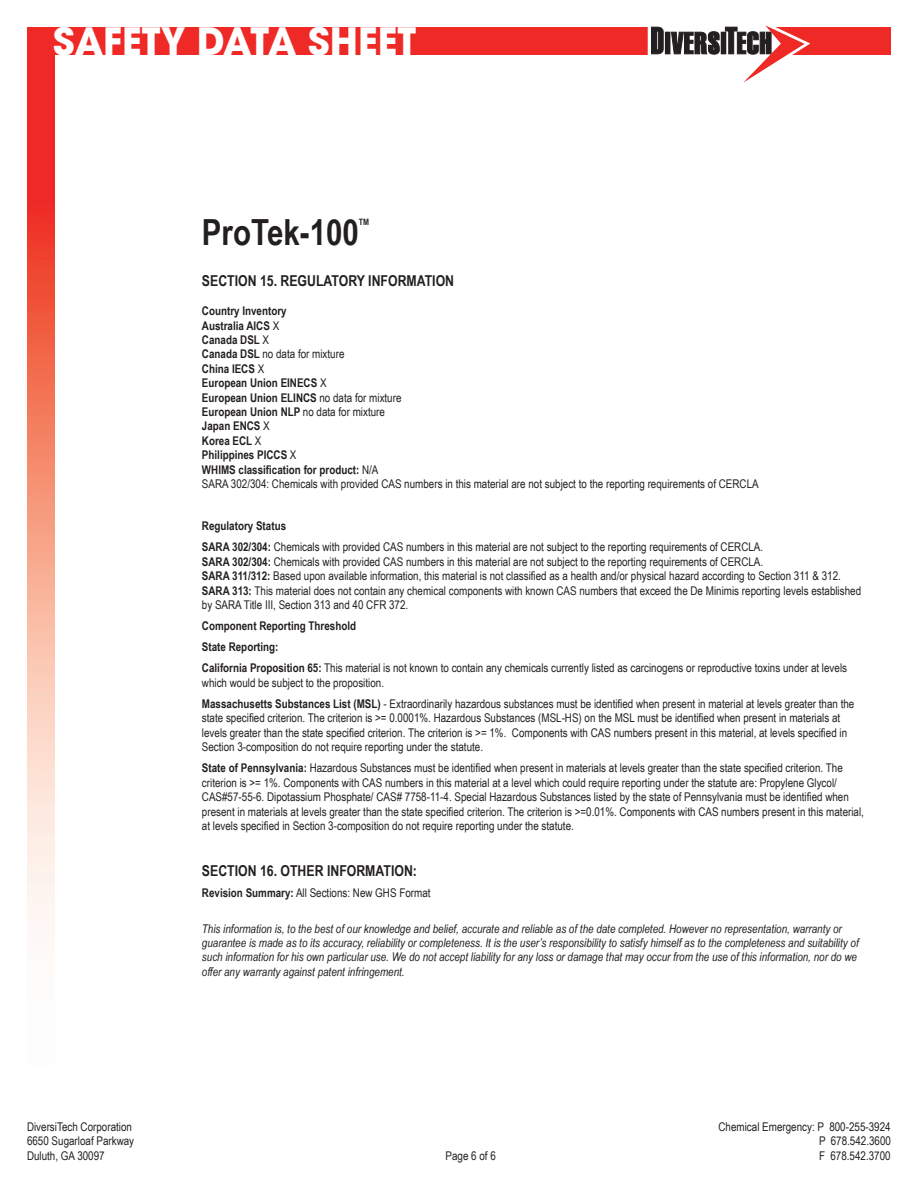
<style>
.page{position:relative;width:918px;height:1188px;background:#fff}
.page>*{position:absolute;margin:0;border:0;box-sizing:border-box;transform-origin:0 0}
.t1{font:700 37.5px "ITC Avant Garde Std";color:#fff}
.Main_Title{font:700 36px "Arial Narrow";color:#231f20}
.Section_Title{font:700 15px "Arial Narrow";color:#231f20}
.Section_Title-2{font:12px/14.4px "Arial Narrow";color:#231f20}
.t2{font:italic 12px/14.4px "Arial Narrow";color:#231f20}
.Section_Title-3{font:700 12px/14.4px "Arial Narrow";color:#231f20}
.Main_Title-2{font:700 8.7px "Arial Narrow";color:#231f20}
.s1{font-weight:400}
.s2{font-weight:700}
</style>
<div class="page">
<div style="left:27px;top:27px;width:864px;height:27px;background:#ee2926"></div>
<img style="left:27px;top:54px;width:27px;height:873px">
<svg style="left:648px;top:25px;width:162px;height:58px"></svg>
<h1 class="t1" style="left:53px;top:16px;width:365px">SAFETY DATA SHEET</h1>
<p class="Main_Title" style="left:202px;top:205px;width:158px">ProTek-100</p>
<p class="Main_Title-2" style="left:359px;top:215px;width:12px">TM</p>
<p class="Section_Title" style="left:202px;top:270px;width:254px">SECTION 15. REGULATORY INFORMATION</p>
<p class="Section_Title-3" style="left:202px;top:303px;width:558px">Country Inventory<br>Australia AICS <span class="s1">X<br></span>Canada DSL <span class="s1">X<br></span>Canada DSL <span class="s1">no data for mixture<br></span>China IECS <span class="s1">X<br></span>European Union EINECS <span class="s1">X<br></span>European Union ELINCS <span class="s1">no data for mixture<br></span>European Union NLP <span class="s1">no data for mixture<br></span>Japan ENCS <span class="s1">X<br></span>Korea ECL <span class="s1">X<br></span>Philippines PICCS <span class="s1">X<br></span>WHIMS classification for product: <span class="s1">N/A<br>SARA 302/304: Chemicals with provided CAS numbers in this material are not subject to the reporting requirements of CERCLA</span></p>
<p class="Section_Title-3" style="left:202px;top:518px;width:86px">Regulatory Status</p>
<p class="Section_Title-2" style="left:202px;top:539px;width:661px"><span class="s2">SARA 302/304:</span> Chemicals with provided CAS numbers in this material are not subject to the reporting requirements of CERCLA.<br><span class="s2">SARA 302/304:</span> Chemicals with provided CAS numbers in this material are not subject to the reporting requirements of CERCLA.<br><span class="s2">SARA 311/312:</span> Based upon available information, this material is not classified as a health and/or physical hazard according to Section 311 &amp; 312.<br><span class="s2">SARA 313:</span> This material does not contain any chemical components with known CAS numbers that exceed the De Minimis reporting levels established by SARA Title III, Section 313 and 40 CFR 372.</p>
<p class="Section_Title-3" style="left:202px;top:618px;width:156px">Component Reporting Threshold</p>
<p class="Section_Title-3" style="left:202px;top:639px;width:78px">State Reporting:</p>
<p class="Section_Title-2" style="left:202px;top:661px;width:647px"><span class="s2">California Proposition 65:</span> This material is not known to contain any chemicals currently listed as carcinogens or reproductive toxins under at levels which would be subject to the proposition.</p>
<p class="Section_Title-2" style="left:202px;top:696px;width:654px"><span class="s2">Massachusetts Substances List (MSL)</span> - Extraordinarily hazardous substances must be identified when present in material at levels greater than the state specified criterion. The criterion is &gt;= 0.0001%. Hazardous Substances (MSL-HS) on the MSL must be identified when present in materials at levels greater than the state specified criterion. The criterion is &gt;= 1%. Components with CAS numbers present in this material, at levels specified in Section 3-composition do not require reporting under the statute.</p>
<p class="Section_Title-2" style="left:202px;top:760px;width:664px"><span class="s2">State of Pennsylvania:</span> Hazardous Substances must be identified when present in materials at levels greater than the state specified criterion. The criterion is &gt;= 1%. Components with CAS numbers in this material at a level which could require reporting under the statute are: Propylene Glycol/ CAS#57-55-6. Dipotassium Phosphate/ CAS# 7758-11-4. Special Hazardous Substances listed by the state of Pennsylvania must be identified when present in materials at levels greater than the state specified criterion. The criterion is &gt;=0.01%. Components with CAS numbers present in this material, at levels specified in Section 3-composition do not require reporting under the statute.</p>
<p class="Section_Title" style="left:202px;top:859px;width:217px">SECTION 16. OTHER INFORMATION:</p>
<p class="Section_Title-2" style="left:202px;top:885px;width:230px"><span class="s2">Revision Summary:</span> All Sections: New GHS Format</p>
<p class="t2" style="left:202px;top:921px;width:658px">This information is, to the best of our knowledge and belief, accurate and reliable as of the date completed. However no representation, warranty or guarantee is made as to its accuracy, reliability or completeness. It is the user’s responsibility to satisfy himself as to the completeness and suitability of such information for his own particular use. We do not accept liability for any loss or damage that may occur from the use of this information, nor do we offer any warranty against patent infringement.</p>
<p class="Section_Title-2" style="left:27px;top:1119px;width:106px">DiversiTech Corporation</p>
<p class="Section_Title-2" style="left:719px;top:1119px;width:174px">Chemical Emergency: P 800-255-3924</p>
<p class="Section_Title-2" style="left:27px;top:1134px;width:109px">6650 Sugarloaf Parkway</p>
<p class="Section_Title-2" style="left:819px;top:1134px;width:73px">P 678.542.3600</p>
<p class="Section_Title-2" style="left:27px;top:1148px;width:79px">Duluth, GA 30097</p>
<p class="Section_Title-2" style="left:446px;top:1148px;width:52px">Page 6 of 6</p>
<p class="Section_Title-2" style="left:819px;top:1148px;width:73px">F 678.542.3700</p>
</div>
